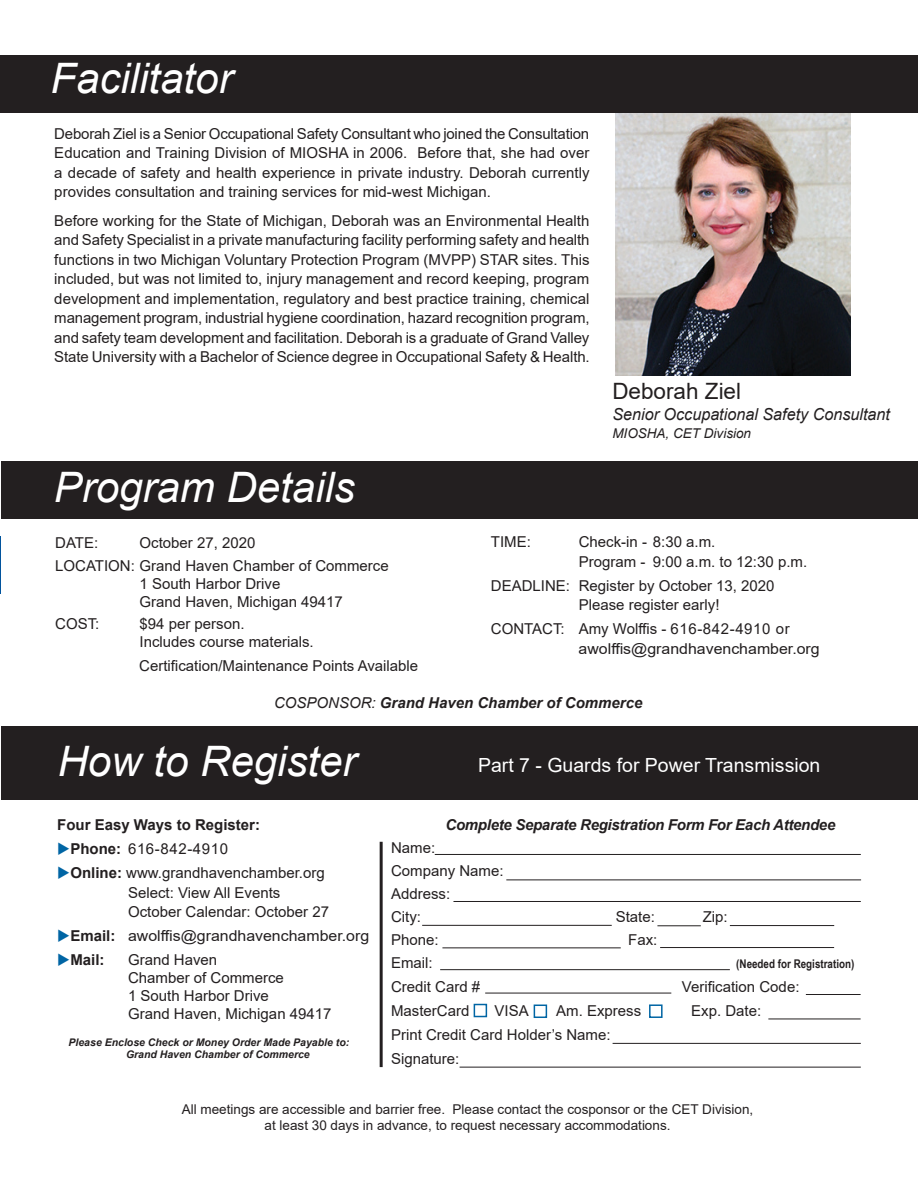
<style>
.page{position:relative;width:918px;height:1188px;background:#fff}
.page>*{position:absolute;margin:0;border:0;box-sizing:border-box;transform-origin:0 0}
.t1{font:italic 42px "Arial";color:#fff}
.t2{font:22.5px "Arial";color:#231f20}
.t3{font:19.5px "Arial";color:#fff}
.t4{font:italic 16.5px "Arial";color:#231f20}
.t5{font:15px/19.5px "Arial";color:#231f20}
.t6{font:italic 700 15px "Arial";letter-spacing:-.02em;color:#231f20}
.t7{font:italic 700 15px "Arial";color:#231f20}
.t8{font:15px "Arial";color:#231f20;scale:1.06 1}
.t9{font:700 15px "Arial";color:#231f20}
.t10{font:15px "Arial";letter-spacing:.04em;color:#231f20}
.t11{font:13.5px/15.8px "Arial";color:#231f20;text-align:center}
.t12{font:italic 13.5px "Arial";color:#231f20}
.t13{font:700 12px "Arial Narrow";color:#231f20}
.t14{font:italic 700 10.5px/12.6px "Arial";color:#231f20}
.s1{font-weight:400}
.s2{color:#0065a4}
.s3{font-weight:700}
</style>
<div class="page">
<img style="left:616px;top:112px;width:234px;height:263px">
<div style="left:2px;top:462px;width:916px;height:57px;background:#231f20"></div>
<div style="left:1px;top:726px;width:917px;height:73px;background:#231f20"></div>
<div style="left:1px;top:55px;width:917px;height:57px;background:#231f20"></div>
<hr style="left:0;top:536px;width:1px;height:58px;background:#01549d">
<hr style="left:380px;top:842px;width:3px;height:225px;background:#231f20">
<hr style="left:435px;top:854px;width:426px;height:1px;background:#231f20">
<hr style="left:422px;top:925px;width:190px;height:1px;background:#231f20">
<hr style="left:657px;top:926px;width:44px;height:1px;background:#231f20">
<hr style="left:730px;top:925px;width:104px;height:1px;background:#231f20">
<hr style="left:660px;top:947px;width:174px;height:1px;background:#231f20">
<hr style="left:440px;top:969px;width:290px;height:1px;background:#231f20">
<hr style="left:453px;top:901px;width:408px;height:1px;background:#231f20">
<hr style="left:485px;top:993px;width:186px;height:1px;background:#231f20">
<hr style="left:768px;top:1019px;width:93px;height:1px;background:#231f20">
<hr style="left:442px;top:948px;width:179px;height:1px;background:#231f20">
<hr style="left:460px;top:1067px;width:401px;height:1px;background:#231f20">
<hr style="left:613px;top:1043px;width:248px;height:1px;background:#231f20">
<hr style="left:806px;top:994px;width:55px;height:1px;background:#231f20">
<div style="left:474px;top:1004px;width:13px;height:13px;border:2px solid #0065a4"></div>
<div style="left:534px;top:1005px;width:13px;height:13px;border:2px solid #0065a4"></div>
<div style="left:649px;top:1004px;width:14px;height:14px;border:2px solid #0065a4"></div>
<hr style="left:506px;top:880px;width:355px;height:1px;background:#231f20">
<h1 class="t1" style="left:51px;top:51px;width:184px">Facilitator</h1>
<p class="t5" style="left:54px;top:124px;width:537px;text-align:justify">Deborah Ziel is a Senior Occupational Safety Consultant who joined the Consultation Education and Training Division of MIOSHA in 2006. Before that, she had over a decade of safety and health experience in private industry. Deborah currently provides consultation and training services for mid-west Michigan.</p>
<p class="t5" style="left:54px;top:211px;width:537px;text-align:justify">Before working for the State of Michigan, Deborah was an Environmental Health and Safety Specialist in a private manufacturing facility performing safety and health functions in two Michigan Voluntary Protection Program (MVPP) STAR sites. This included, but was not limited to, injury management and record keeping, program development and implementation, regulatory and best practice training, chemical management program, industrial hygiene coordination, hazard recognition program, and safety team development and facilitation. Deborah is a graduate of Grand Valley State University with a Bachelor of Science degree in Occupational Safety &amp; Health.</p>
<h1 class="t1" style="left:54px;top:460px;width:303px">Program Details</h1>
<h2 class="t2" style="left:612px;top:376px;width:130px">Deborah Ziel</h2>
<p class="t4" style="left:612px;top:404px;width:279px">Senior Occupational Safety Consultant</p>
<p class="t12" style="left:612px;top:425px;width:140px">MIOSHA, CET Division</p>
<p class="t5" style="left:55px;top:532px;width:335px;line-height:22.5px;text-indent:84px">October 27, 2020<br>LOCATION: Grand Haven Chamber of Commerce</p>
<p class="t5" style="left:140px;top:574px;width:205px;line-height:18px">1 South Harbor Drive<br>Grand Haven, Michigan 49417</p>
<p class="t5" style="left:55px;top:614px;width:46px">COST:</p>
<p class="t5" style="left:140px;top:615px;width:176px;line-height:18px">$94 per person.<br>Includes course materials.</p>
<p class="t5" style="left:55px;top:533px;width:45px">DATE:</p>
<p class="t5" style="left:139px;top:656px;width:281px">Certification/Maintenance Points Available</p>
<p class="t5" style="left:491px;top:532px;width:42px">TIME:</p>
<p class="t5" style="left:579px;top:532px;width:230px">Check-in - 8:30 a.m.<br>Program - 9:00 a.m. to 12:30 p.m.</p>
<p class="t5" style="left:579px;top:575px;width:197px;text-indent:-88px">DEADLINE: Register by October 13, 2020<br>Please register early!</p>
<p class="t5" style="left:579px;top:619px;width:243px;text-indent:-88px">CONTACT: Amy Wolffis - 616-842-4910 or awolffis@grandhavenchamber.org</p>
<p class="t7" style="left:274px;top:692px;width:370px"><span class="s1">COSPONSOR:</span> Grand Haven Chamber of Commerce</p>
<h1 class="t1" style="left:58px;top:734px;width:300px">How to Register</h1>
<p class="t9" style="left:57px;top:814px;width:204px">Four Easy Ways to Register:</p>
<p class="t10" style="left:57px;top:839px;width:172px"><span class="s2">◆</span><span class="s3">Phone:</span> 616-842-4910</p>
<p class="t5" style="left:128px;top:863px;width:202px;text-indent:-71px"><span class="s2">◆</span><span class="s3">Online:</span> www.grandhavenchamber.org<br>Select: View All Events<br>October Calendar: October 27</p>
<p class="t8" style="left:57px;top:926px;width:296px"><span class="s2">◆</span><span class="s3">Email:</span> awolffis@grandhavenchamber.org</p>
<p class="t9" style="left:57px;top:949px;width:49px"><span class="s2">◆</span>Mail:</p>
<p class="t5" style="left:128px;top:951px;width:205px;line-height:18px">Grand Haven<br>Chamber of Commerce<br>1 South Harbor Drive<br>Grand Haven, Michigan 49417</p>
<p class="t14" style="left:126px;top:1036px;width:225px;text-indent:-57px">Please Enclose Check or Money Order Made Payable to:<br>Grand Haven Chamber of Commerce</p>
<h3 class="t3" style="left:478px;top:751px;width:344px">Part 7 - Guards for Power Transmission</h3>
<p class="t6" style="left:446px;top:815px;width:392px">Complete Separate Registration Form For Each Attendee</p>
<p class="t5" style="left:391px;top:836px;width:114px;line-height:23px">Name:<br>Company Name:<br>Address:<br>City:</p>
<p class="t5" style="left:616px;top:907px;width:41px">State:</p>
<p class="t5" style="left:703px;top:907px;width:27px">Zip:</p>
<p class="t5" style="left:391px;top:930px;width:49px">Phone:</p>
<p class="t5" style="left:628px;top:930px;width:31px">Fax:</p>
<p class="t5" style="left:391px;top:953px;width:43px">Email:</p>
<p class="t13" style="left:736px;top:955px;width:120px">(Needed for Registration)</p>
<p class="t5" style="left:391px;top:977px;width:91px">Credit Card #</p>
<p class="t5" style="left:682px;top:977px;width:119px">Verification Code:</p>
<p class="t5" style="left:391px;top:1001px;width:80px">MasterCard</p>
<p class="t5" style="left:494px;top:1001px;width:36px">VISA</p>
<p class="t5" style="left:556px;top:1001px;width:87px">Am. Express</p>
<p class="t5" style="left:691px;top:1001px;width:72px">Exp. Date:</p>
<p class="t5" style="left:391px;top:1023px;width:221px;line-height:24px">Print Credit Card Holder’s Name:<br>Signature:</p>
<p class="t11" style="left:182px;top:1102px;width:573px">All meetings are accessible and barrier free. Please contact the cosponsor or the CET Division, at least 30 days in advance, to request necessary accommodations.</p>
</div>
